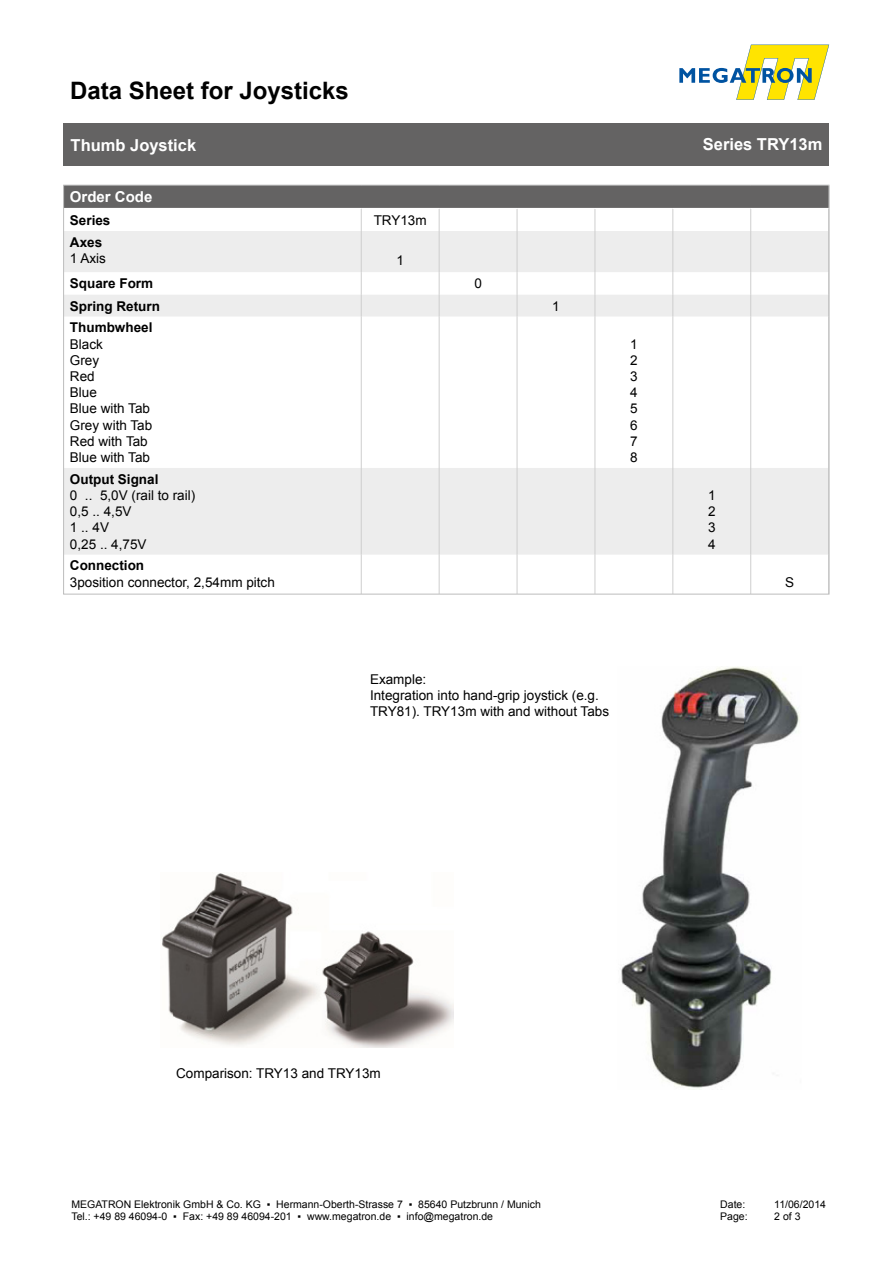
<style>
.page{position:relative;width:893px;height:1263px;background:#fff}
.page>*{position:absolute;margin:0;border:0;box-sizing:border-box;transform-origin:0 0}
.t1{font:700 24px "Arial";color:#000}
.t2{font:700 16.5px "Arial";color:#fff}
.t3{font:700 15px "Arial";color:#fff}
.t4{font:13.5px/16.2px "Arial";color:#000}
.t5{font:700 13.5px "Arial";color:#000}
.t6{font:10.5px/12.6px "Arial";color:#000}
</style>
<div class="page">
<svg style="left:679px;top:45px;width:150px;height:55px"></svg>
<div style="left:64px;top:123px;width:765px;height:43px;background:#646363"></div>
<svg style="left:65px;top:231px;width:762px;height:324px"></svg>
<svg style="left:65px;top:187px;width:762px;height:44px"></svg>
<hr style="left:361px;top:231px;width:1px;height:41px;background:#cecece">
<hr style="left:439px;top:231px;width:1px;height:41px;background:#cecece">
<hr style="left:517px;top:231px;width:1px;height:41px;background:#cecece">
<hr style="left:595px;top:231px;width:1px;height:41px;background:#cecece">
<hr style="left:673px;top:231px;width:1px;height:41px;background:#cecece">
<hr style="left:750px;top:231px;width:1px;height:41px;background:#cecece">
<svg style="left:361px;top:272px;width:1px;height:44px"></svg>
<svg style="left:439px;top:272px;width:1px;height:44px"></svg>
<svg style="left:517px;top:272px;width:1px;height:44px"></svg>
<svg style="left:595px;top:272px;width:1px;height:44px"></svg>
<svg style="left:673px;top:272px;width:1px;height:44px"></svg>
<svg style="left:750px;top:272px;width:1px;height:44px"></svg>
<hr style="left:361px;top:316px;width:1px;height:152px;background:#cecece">
<hr style="left:439px;top:316px;width:1px;height:152px;background:#cecece">
<hr style="left:517px;top:316px;width:1px;height:152px;background:#cecece">
<hr style="left:595px;top:316px;width:1px;height:152px;background:#cecece">
<hr style="left:673px;top:316px;width:1px;height:152px;background:#cecece">
<hr style="left:750px;top:316px;width:1px;height:152px;background:#cecece">
<hr style="left:361px;top:468px;width:1px;height:87px;background:#cecece">
<hr style="left:439px;top:468px;width:1px;height:87px;background:#cecece">
<hr style="left:517px;top:468px;width:1px;height:87px;background:#cecece">
<hr style="left:595px;top:468px;width:1px;height:87px;background:#cecece">
<hr style="left:673px;top:468px;width:1px;height:87px;background:#cecece">
<hr style="left:750px;top:468px;width:1px;height:87px;background:#cecece">
<hr style="left:361px;top:555px;width:1px;height:39px;background:#cecece">
<hr style="left:439px;top:555px;width:1px;height:39px;background:#cecece">
<hr style="left:517px;top:555px;width:1px;height:39px;background:#cecece">
<hr style="left:595px;top:555px;width:1px;height:39px;background:#cecece">
<hr style="left:673px;top:555px;width:1px;height:39px;background:#cecece">
<hr style="left:750px;top:555px;width:1px;height:39px;background:#cecece">
<img style="left:621px;top:667px;width:179px;height:421px">
<img style="left:162px;top:873px;width:291px;height:175px">
<h1 class="t1" style="left:70px;top:74px;width:280px">Data Sheet for Joysticks</h1>
<p class="t2" style="left:71px;top:134px;width:127px">Thumb Joystick</p>
<p class="t2" style="left:703px;top:133px;width:121px">Series TRY13m</p>
<p class="t3" style="left:70px;top:187px;width:84px">Order Code</p>
<p class="t5" style="left:70px;top:211px;width:42px">Series</p>
<p class="t4" style="left:374px;top:212px;width:55px">TRY13m</p>
<p class="t5" style="left:70px;top:233px;width:34px">Axes</p>
<p class="t4" style="left:70px;top:250px;width:38px">1 Axis</p>
<p class="t4" style="left:396px;top:252px;width:9px">1</p>
<p class="t5" style="left:70px;top:274px;width:85px">Square Form</p>
<p class="t4" style="left:474px;top:276px;width:9px">0</p>
<p class="t5" style="left:70px;top:297px;width:92px">Spring Return</p>
<p class="t4" style="left:552px;top:298px;width:9px">1</p>
<p class="t5" style="left:70px;top:319px;width:84px">Thumbwheel</p>
<p class="t4" style="left:70px;top:336px;width:35px">Black</p>
<p class="t4" style="left:70px;top:352px;width:31px">Grey</p>
<p class="t4" style="left:70px;top:368px;width:26px">Red</p>
<p class="t4" style="left:70px;top:384px;width:29px">Blue</p>
<p class="t4" style="left:70px;top:401px;width:82px">Blue with Tab</p>
<p class="t4" style="left:70px;top:417px;width:84px">Grey with Tab</p>
<p class="t4" style="left:70px;top:433px;width:79px">Red with Tab</p>
<p class="t4" style="left:70px;top:449px;width:82px">Blue with Tab</p>
<p class="t4" style="left:630px;top:336px;width:9px">1</p>
<p class="t4" style="left:630px;top:352px;width:9px">2</p>
<p class="t4" style="left:630px;top:368px;width:9px">3</p>
<p class="t4" style="left:630px;top:384px;width:9px">4</p>
<p class="t4" style="left:630px;top:401px;width:9px">5</p>
<p class="t4" style="left:630px;top:417px;width:9px">6</p>
<p class="t4" style="left:630px;top:433px;width:9px">7</p>
<p class="t4" style="left:630px;top:449px;width:9px">8</p>
<p class="t5" style="left:70px;top:470px;width:90px">Output Signal</p>
<p class="t4" style="left:70px;top:487px;width:127px">0 .. 5,0V (rail to rail)</p>
<p class="t4" style="left:70px;top:503px;width:63px">0,5 .. 4,5V</p>
<p class="t4" style="left:70px;top:520px;width:41px">1 .. 4V</p>
<p class="t4" style="left:70px;top:536px;width:78px">0,25 .. 4,75V</p>
<p class="t4" style="left:708px;top:487px;width:9px">1</p>
<p class="t4" style="left:708px;top:503px;width:9px">2</p>
<p class="t4" style="left:708px;top:520px;width:9px">3</p>
<p class="t4" style="left:708px;top:536px;width:9px">4</p>
<p class="t5" style="left:70px;top:557px;width:76px">Connection</p>
<p class="t4" style="left:70px;top:574px;width:206px">3position connector, 2,54mm pitch</p>
<p class="t4" style="left:785px;top:575px;width:11px">S</p>
<p class="t4" style="left:370px;top:671px;width:58px">Example:</p>
<p class="t4" style="left:370px;top:687px;width:244px">Integration into hand-grip joystick (e.g.<br>TRY81). TRY13m with and without Tabs.</p>
<p class="t4" style="left:176px;top:1065px;width:206px">Comparison: TRY13 and TRY13m</p>
<p class="t6" style="left:71px;top:1198px;width:471px">MEGATRON Elektronik GmbH &amp; Co. KG ▪ Hermann-Oberth-Strasse 7 ▪ 85640 Putzbrunn / Munich<br>Tel.: +49 89 46094-0 ▪ Fax: +49 89 46094-201 ▪ www.megatron.de ▪ info@megatron.de</p>
<p class="t6" style="left:720px;top:1198px;width:27px">Date:</p>
<p class="t6" style="left:774px;top:1198px;width:53px">11/06/2014</p>
<p class="t6" style="left:720px;top:1210px;width:29px">Page:</p>
<p class="t6" style="left:774px;top:1210px;width:28px">2 of 3</p>
</div>
